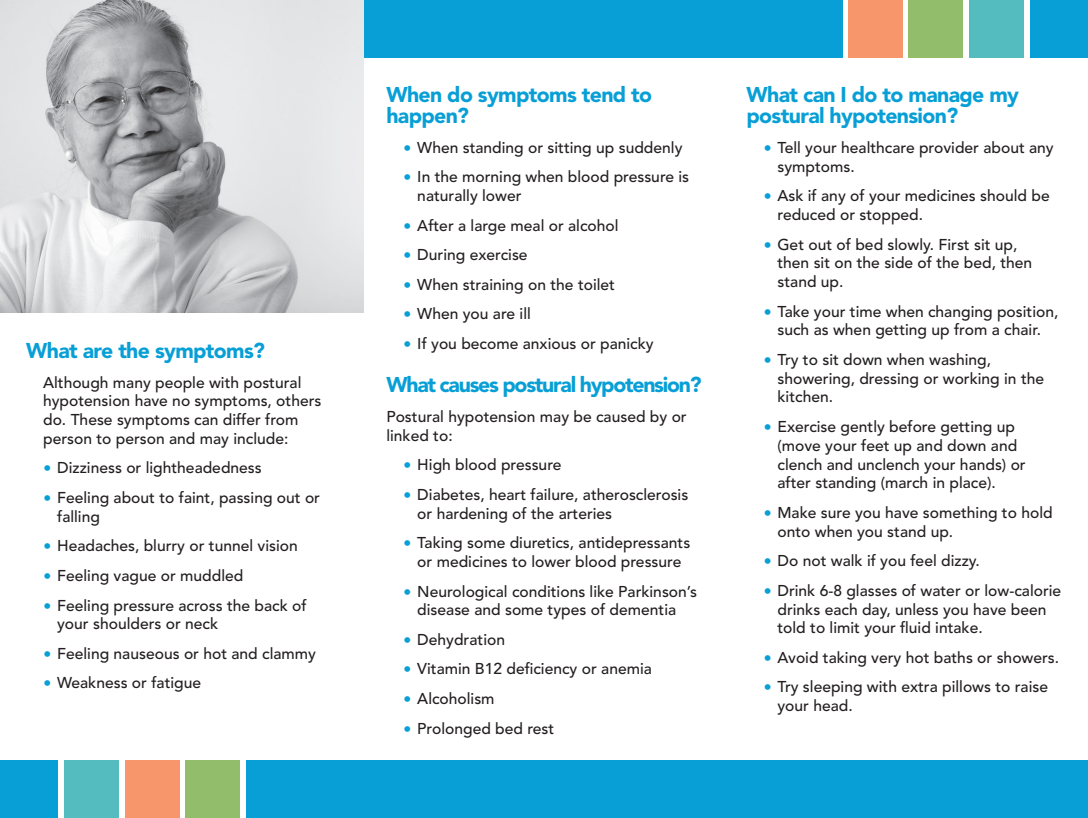
<style>
.page{position:relative;width:1088px;height:818px;background:#fff}
.page>*{position:absolute;margin:0;border:0;box-sizing:border-box;transform-origin:0 0}
.t1{font:900 21.25px/21.2px "Avenir LT Std";letter-spacing:-.03em;color:#089fd6}
.t2{font:900 21.25px "Avenir LT Std";letter-spacing:-.06em;color:#089fd6}
.t3{font:500 15.62px/18.8px "Avenir LT Std";color:#231f20}
.s1{font-family:"Verdana";font-weight:400;color:#089fd6}
</style>
<div class="page">
<div style="left:364px;top:0;width:478px;height:58px;background:#089fd6"></div>
<div style="left:848px;top:0;width:54px;height:58px;background:#f7966b"></div>
<div style="left:908px;top:0;width:55px;height:58px;background:#92be6c"></div>
<div style="left:969px;top:0;width:54px;height:58px;background:#54bcbe"></div>
<div style="left:1029px;top:0;width:59px;height:58px;background:#089fd6"></div>
<div style="left:246px;top:759px;width:842px;height:59px;background:#089fd6"></div>
<div style="left:185px;top:759px;width:55px;height:59px;background:#92be6c"></div>
<div style="left:125px;top:759px;width:54px;height:59px;background:#f7966b"></div>
<div style="left:64px;top:759px;width:55px;height:59px;background:#54bcbe"></div>
<div style="left:0;top:759px;width:58px;height:59px;background:#089fd6"></div>
<img style="left:0;top:0;width:364px;height:313px">
<h2 class="t1" style="left:26px;top:340px;width:240px">What are the symptoms?</h2>
<p class="t3" style="left:43px;top:373px;width:280px">Although many people with postural hypotension have no symptoms, others do. These symptoms can differ from person to person and may include:</p>
<p class="t3" style="left:43px;top:459px;width:220px"><span class="s1">•</span> Dizziness or lightheadedness</p>
<p class="t3" style="left:57px;top:488px;width:264px;text-indent:-14px"><span class="s1">•</span> Feeling about to faint, passing out or falling</p>
<p class="t3" style="left:43px;top:537px;width:256px"><span class="s1">•</span> Headaches, blurry or tunnel vision</p>
<p class="t3" style="left:43px;top:566px;width:202px"><span class="s1">•</span> Feeling vague or muddled</p>
<p class="t3" style="left:57px;top:596px;width:251px;text-indent:-14px"><span class="s1">•</span> Feeling pressure across the back of your shoulders or neck</p>
<p class="t3" style="left:43px;top:644px;width:274px"><span class="s1">•</span> Feeling nauseous or hot and clammy</p>
<p class="t3" style="left:43px;top:674px;width:159px"><span class="s1">•</span> Weakness or fatigue</p>
<h2 class="t1" style="left:386px;top:84px;width:267px">When do symptoms tend to happen?</h2>
<p class="t3" style="left:403px;top:138px;width:281px"><span class="s1">•</span> When standing or sitting up suddenly</p>
<p class="t3" style="left:417px;top:168px;width:273px;text-indent:-14px"><span class="s1">•</span> In the morning when blood pressure is naturally lower</p>
<p class="t3" style="left:403px;top:216px;width:217px"><span class="s1">•</span> After a large meal or alcohol</p>
<p class="t3" style="left:403px;top:246px;width:126px"><span class="s1">•</span> During exercise</p>
<p class="t3" style="left:403px;top:275px;width:213px"><span class="s1">•</span> When straining on the toilet</p>
<p class="t3" style="left:403px;top:305px;width:129px"><span class="s1">•</span> When you are ill</p>
<p class="t3" style="left:403px;top:334px;width:252px"><span class="s1">•</span> If you become anxious or panicky</p>
<h2 class="t2" style="left:386px;top:372px;width:317px">What causes postural hypotension?</h2>
<p class="t3" style="left:386px;top:407px;width:302px">Postural hypotension may be caused by or linked to:</p>
<p class="t3" style="left:403px;top:456px;width:160px"><span class="s1">•</span> High blood pressure</p>
<p class="t3" style="left:417px;top:485px;width:272px;text-indent:-14px"><span class="s1">•</span> Diabetes, heart failure, atherosclerosis or hardening of the arteries</p>
<p class="t3" style="left:403px;top:533px;width:288px;text-align:center"><span class="s1">•</span> Taking some diuretics, antidepressants or medicines to lower blood pressure</p>
<p class="t3" style="left:403px;top:582px;width:295px;text-align:center"><span class="s1">•</span> Neurological conditions like Parkinson’s disease and some types of dementia</p>
<p class="t3" style="left:403px;top:630px;width:103px"><span class="s1">•</span> Dehydration</p>
<p class="t3" style="left:403px;top:660px;width:250px"><span class="s1">•</span> Vitamin B12 deficiency or anemia</p>
<p class="t3" style="left:403px;top:689px;width:93px"><span class="s1">•</span> Alcoholism</p>
<p class="t3" style="left:403px;top:719px;width:152px"><span class="s1">•</span> Prolonged bed rest</p>
<h2 class="t1" style="left:746px;top:84px;width:274px">What can I do to manage my postural hypotension?</h2>
<p class="t3" style="left:777px;top:138px;width:278px;text-indent:-14px"><span class="s1">•</span> Tell your healthcare provider about any symptoms.</p>
<p class="t3" style="left:777px;top:187px;width:274px;text-indent:-14px"><span class="s1">•</span> Ask if any of your medicines should be reduced or stopped.</p>
<p class="t3" style="left:777px;top:235px;width:256px;text-indent:-14px"><span class="s1">•</span> Get out of bed slowly. First sit up, then sit on the side of the bed, then stand up.</p>
<p class="t3" style="left:763px;top:302px;width:296px;text-align:center"><span class="s1">•</span> Take your time when changing position, such as when getting up from a chair.</p>
<p class="t3" style="left:777px;top:350px;width:268px;text-indent:-14px"><span class="s1">•</span> Try to sit down when washing, showering, dressing or working in the kitchen.</p>
<p class="t3" style="left:777px;top:417px;width:250px;text-indent:-14px"><span class="s1">•</span> Exercise gently before getting up (move your feet up and down and clench and unclench your hands) or after standing (march in place).</p>
<p class="t3" style="left:777px;top:503px;width:277px;text-indent:-14px"><span class="s1">•</span> Make sure you have something to hold onto when you stand up.</p>
<p class="t3" style="left:763px;top:551px;width:218px"><span class="s1">•</span> Do not walk if you feel dizzy.</p>
<p class="t3" style="left:777px;top:581px;width:285px;text-indent:-14px"><span class="s1">•</span> Drink 6-8 glasses of water or low-calorie drinks each day, unless you have been told to limit your fluid intake.</p>
<p class="t3" style="left:763px;top:648px;width:297px"><span class="s1">•</span> Avoid taking very hot baths or showers.</p>
<p class="t3" style="left:777px;top:678px;width:272px;text-indent:-14px"><span class="s1">•</span> Try sleeping with extra pillows to raise your head.</p>
</div>
